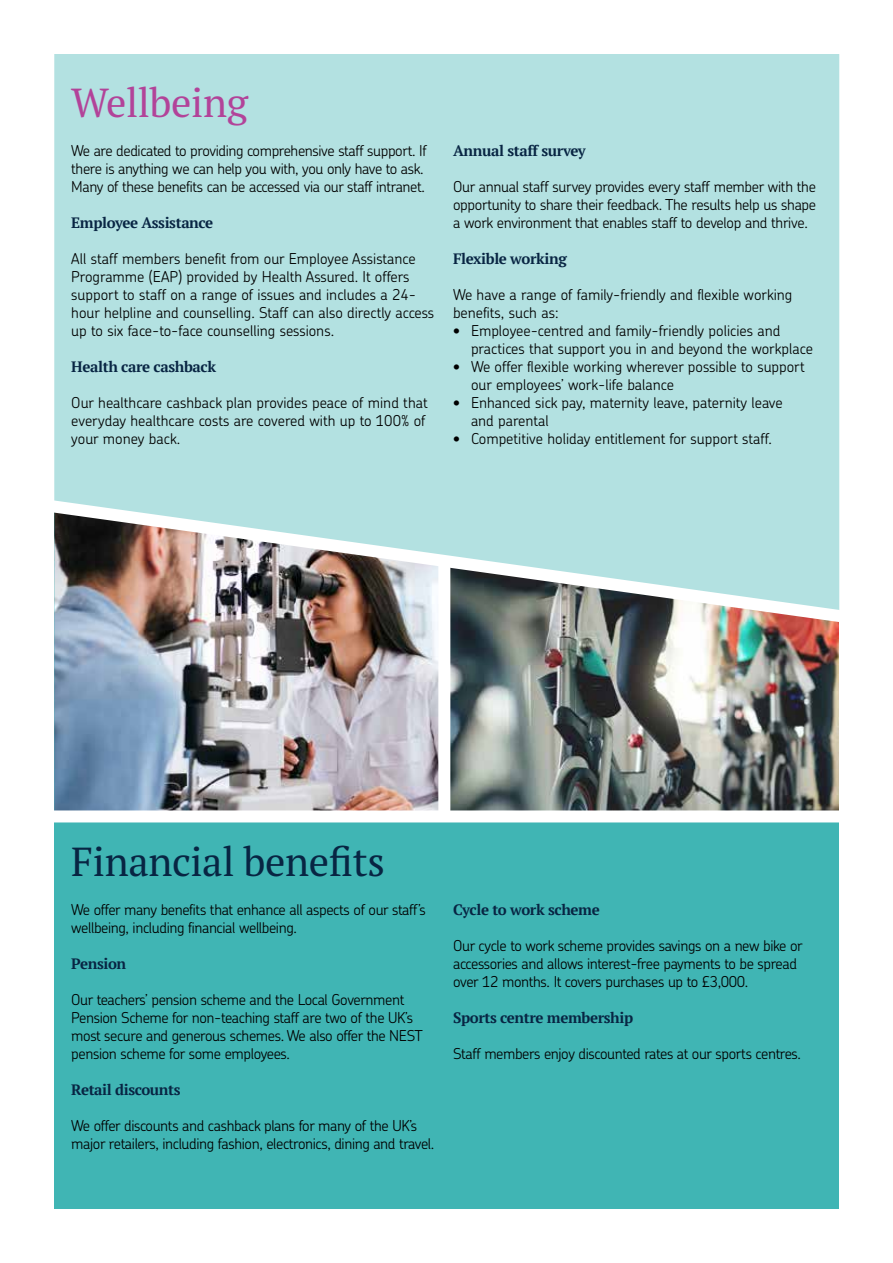
<style>
.page{position:relative;width:893px;height:1263px;background:#fff}
.page>*{position:absolute;margin:0;border:0;box-sizing:border-box;transform-origin:0 0}
.t1{font:40.5px "PT Serif Pro";letter-spacing:-.01em;color:#082543}
.t2{font:40.5px "PT Serif Pro";letter-spacing:-.01em;color:#b24399}
.t3{font:300 15px/18px "Chevin Pro";letter-spacing:-.025em;color:#000}
.t4{font:300 15px/18px "Chevin Pro";color:#000}
.t5{font:700 15px "PT Serif";letter-spacing:-.025em;color:#082543}
</style>
<div class="page">
<img style="left:54px;top:632px;width:384px;height:178px">
<img style="left:450px;top:632px;width:389px;height:178px">
<div style="left:54px;top:816px;width:785px;height:393px;background:#40b5b4"></div>
<div style="left:54px;top:54px;width:785px;height:436px;background:#b3e1e1"></div>
<img style="left:54px;top:490px;width:786px;height:142px">
<div style="left:438px;top:560px;width:12px;height:256px;background:#fff"></div>
<div style="left:29px;top:810px;width:831px;height:12px;background:#fff"></div>
<h1 class="t2" style="left:71px;top:76px;width:178px">Wellbeing</h1>
<p class="t3" style="left:71px;top:141px;width:357px">We are dedicated to providing comprehensive staff support. If there is anything we can help you with, you only have to ask.<br>Many of these benefits can be accessed via our staff intranet.</p>
<p class="t5" style="left:71px;top:213px;width:144px">Employee Assistance</p>
<p class="t4" style="left:71px;top:249px;width:364px">All staff members benefit from our Employee Assistance Programme (EAP) provided by Health Assured. It offers support to staff on a range of issues and includes a 24- hour helpline and counselling. Staff can also directly access up to six face-to-face counselling sessions.</p>
<p class="t5" style="left:71px;top:357px;width:146px">Health care cashback</p>
<p class="t4" style="left:71px;top:393px;width:358px">Our healthcare cashback plan provides peace of mind that everyday healthcare costs are covered with up to 100% of your money back.</p>
<p class="t5" style="left:453px;top:141px;width:134px">Annual staff survey</p>
<p class="t3" style="left:453px;top:177px;width:365px;text-align:justify">Our annual staff survey provides every staff member with the opportunity to share their feedback. The results help us shape a work environment that enables staff to develop and thrive.</p>
<p class="t5" style="left:453px;top:249px;width:115px">Flexible working</p>
<p class="t4" style="left:453px;top:285px;width:341px">We have a range of family-friendly and flexible working benefits, such as:</p>
<p class="t4" style="left:471px;top:321px;width:343px;text-indent:-18px">• Employee-centred and family-friendly policies and practices that support you in and beyond the workplace</p>
<p class="t4" style="left:471px;top:357px;width:335px;text-indent:-18px">• We offer flexible working wherever possible to support our employees’ work-life balance</p>
<p class="t4" style="left:471px;top:393px;width:313px;text-indent:-18px">• Enhanced sick pay, maternity leave, paternity leave and parental</p>
<p class="t4" style="left:453px;top:429px;width:320px">• Competitive holiday entitlement for support staff.</p>
<h1 class="t1" style="left:71px;top:834px;width:315px">Financial benefits</h1>
<p class="t3" style="left:71px;top:900px;width:356px">We offer many benefits that enhance all aspects of our staff’s wellbeing, including financial wellbeing.</p>
<p class="t5" style="left:71px;top:953px;width:56px">Pension</p>
<p class="t3" style="left:71px;top:990px;width:353px">Our teachers’ pension scheme and the Local Government Pension Scheme for non-teaching staff are two of the UK’s most secure and generous schemes. We also offer the NEST pension scheme for some employees.</p>
<p class="t5" style="left:71px;top:1079px;width:111px">Retail discounts</p>
<p class="t3" style="left:71px;top:1116px;width:365px">We offer discounts and cashback plans for many of the UK’s major retailers, including fashion, electronics, dining and travel.</p>
<p class="t5" style="left:453px;top:899px;width:148px">Cycle to work scheme</p>
<p class="t3" style="left:453px;top:936px;width:351px">Our cycle to work scheme provides savings on a new bike or accessories and allows interest-free payments to be spread over 12 months. It covers purchases up to £3,000.</p>
<p class="t5" style="left:453px;top:1007px;width:181px">Sports centre membership</p>
<p class="t3" style="left:453px;top:1044px;width:349px">Staff members enjoy discounted rates at our sports centres.</p>
</div>
